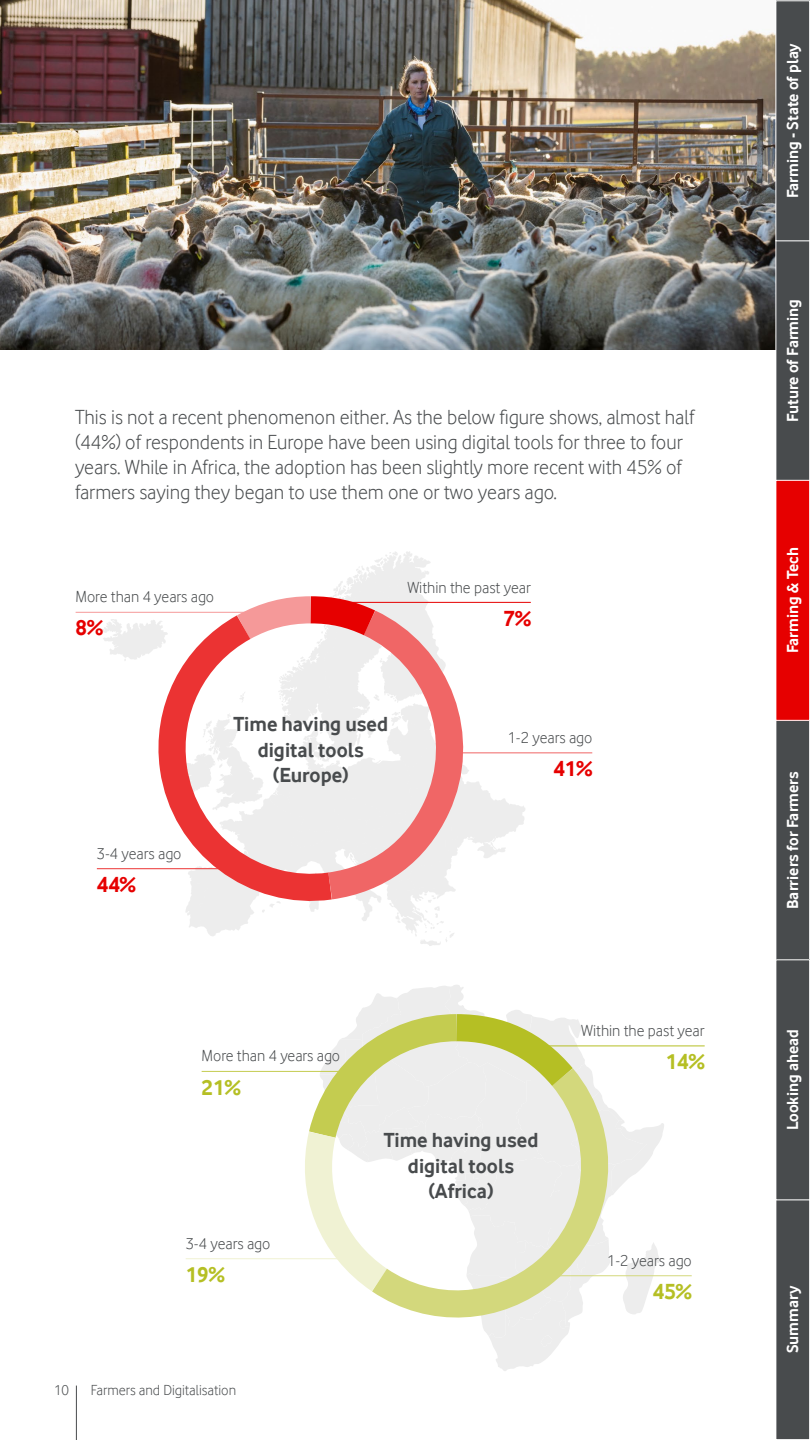
<style>
.page{position:relative;width:810px;height:1440px;background:#fff}
.page>*{position:absolute;margin:0;border:0;box-sizing:border-box;transform-origin:0 0}
.CHART_DATA{font:700 22.5px "Vodafone Rg";color:#b5bf24}
.CHART_DATA-2{font:700 22.5px "Vodafone Rg";color:#e60000}
.LARGE_BODY_28pt{font:21px/25.2px "Vodafone Lt";color:#484b4d}
.FIGURE_28pt{font:700 21px/25.2px "Vodafone Rg";color:#484b4d;text-align:center}
.CHART_DATA-3{font:16.5px "Vodafone Lt";color:#484b4d}
.LARGE_BODY_28pt-2{font:700 16.5px "Vodafone Rg";color:#fff}
.t1{font:15px "Vodafone Lt";color:#484b4d}
</style>
<div class="page">
<img style="left:0;top:0;width:775px;height:350px">
<svg style="left:102px;top:619px;width:33px;height:42px"></svg>
<svg style="left:135px;top:611px;width:46px;height:259px"></svg>
<svg style="left:181px;top:551px;width:344px;height:395px"></svg>
<svg style="left:290px;top:985px;width:374px;height:386px"></svg>
<hr style="left:97px;top:868px;width:157px;height:1px;background:#eb3333">
<hr style="left:76px;top:612px;width:193px;height:1px;background:#f59999">
<hr style="left:449px;top:752px;width:143px;height:1px;background:#f06666">
<hr style="left:338px;top:602px;width:193px;height:1px;background:#e60000">
<hr style="left:186px;top:1258px;width:157px;height:1px;background:#f0f2d3">
<hr style="left:202px;top:1071px;width:166px;height:1px;background:#c4cc50">
<hr style="left:548px;top:1275px;width:144px;height:1px;background:#d3d87c">
<hr style="left:512px;top:1046px;width:193px;height:1px;background:#b5bf24">
<div style="left:776px;top:720px;width:34px;height:240px;background:#484b4d"></div>
<div style="left:775px;top:720px;width:35px;height:240px;border:1px solid #fff"></div>
<div style="left:776px;top:241px;width:34px;height:240px;background:#484b4d"></div>
<div style="left:775px;top:240px;width:35px;height:241px;border:1px solid #fff"></div>
<hr style="left:76px;top:1386px;width:1px;height:54px;background:#484b4d">
<div style="left:776px;top:1200px;width:34px;height:240px;background:#484b4d"></div>
<div style="left:775px;top:1199px;width:35px;height:241px;border:1px solid #fff"></div>
<div style="left:776px;top:960px;width:34px;height:240px;background:#484b4d"></div>
<div style="left:775px;top:959px;width:35px;height:241px;border:1px solid #fff"></div>
<div style="left:776px;top:1px;width:34px;height:240px;background:#484b4d"></div>
<div style="left:775px;top:0;width:35px;height:241px;border:1px solid #fff"></div>
<div style="left:776px;top:480px;width:34px;height:240px;background:#e60000"></div>
<div style="left:775px;top:480px;width:35px;height:241px;border:1px solid #fff"></div>
<p class="LARGE_BODY_28pt" style="left:75px;top:404px;width:621px">This is not a recent phenomenon either. As the below figure shows, almost half (44%) of respondents in Europe have been using digital tools for three to four years. While in Africa, the adoption has been slightly more recent with 45% of farmers saying they began to use them one or two years ago.</p>
<p class="CHART_DATA-3" style="left:76px;top:587px;width:140px">More than 4 years ago</p>
<p class="CHART_DATA-2" style="left:76px;top:615px;width:29px">8%</p>
<p class="CHART_DATA-3" style="left:407px;top:578px;width:125px">Within the past year</p>
<p class="CHART_DATA-2" style="left:503px;top:605px;width:29px">7%</p>
<p class="CHART_DATA-3" style="left:97px;top:844px;width:86px">3-4 years ago</p>
<p class="CHART_DATA-2" style="left:97px;top:871px;width:40px">44%</p>
<p class="FIGURE_28pt" style="left:233px;top:711px;width:156px">Time having used digital tools (Europe)</p>
<p class="CHART_DATA-3" style="left:508px;top:728px;width:86px">1-2 years ago</p>
<p class="CHART_DATA-2" style="left:553px;top:756px;width:40px">41%</p>
<p class="CHART_DATA-3" style="left:202px;top:1047px;width:140px">More than 4 years ago</p>
<p class="CHART_DATA" style="left:202px;top:1074px;width:40px">21%</p>
<p class="CHART_DATA-3" style="left:581px;top:1021px;width:125px">Within the past year</p>
<p class="CHART_DATA" style="left:666px;top:1049px;width:40px">14%</p>
<p class="CHART_DATA-3" style="left:186px;top:1234px;width:86px">3-4 years ago</p>
<p class="CHART_DATA" style="left:186px;top:1261px;width:40px">19%</p>
<p class="t1" style="left:54px;top:1381px;width:17px">10</p>
<p class="t1" style="left:91px;top:1381px;width:147px">Farmers and Digitalisation</p>
<p class="FIGURE_28pt" style="left:384px;top:1128px;width:156px">Time having used digital tools (Africa)</p>
<p class="CHART_DATA-3" style="left:607px;top:1251px;width:86px">1-2 years ago</p>
<p class="CHART_DATA" style="left:653px;top:1278px;width:40px">45%</p>
<p class="LARGE_BODY_28pt-2" style="left:783px;top:198px;width:156px;rotate:-90deg">Farming - State of play</p>
<p class="LARGE_BODY_28pt-2" style="left:783px;top:422px;width:125px;rotate:-90deg">Future of Farming</p>
<p class="LARGE_BODY_28pt-2" style="left:783px;top:653px;width:108px;rotate:-90deg">Farming &amp; Tech</p>
<p class="LARGE_BODY_28pt-2" style="left:783px;top:909px;width:139px;rotate:-90deg">Barriers for Farmers</p>
<p class="LARGE_BODY_28pt-2" style="left:783px;top:1130px;width:103px;rotate:-90deg">Looking ahead</p>
<p class="LARGE_BODY_28pt-2" style="left:783px;top:1353px;width:69px;rotate:-90deg">Summary</p>
</div>
